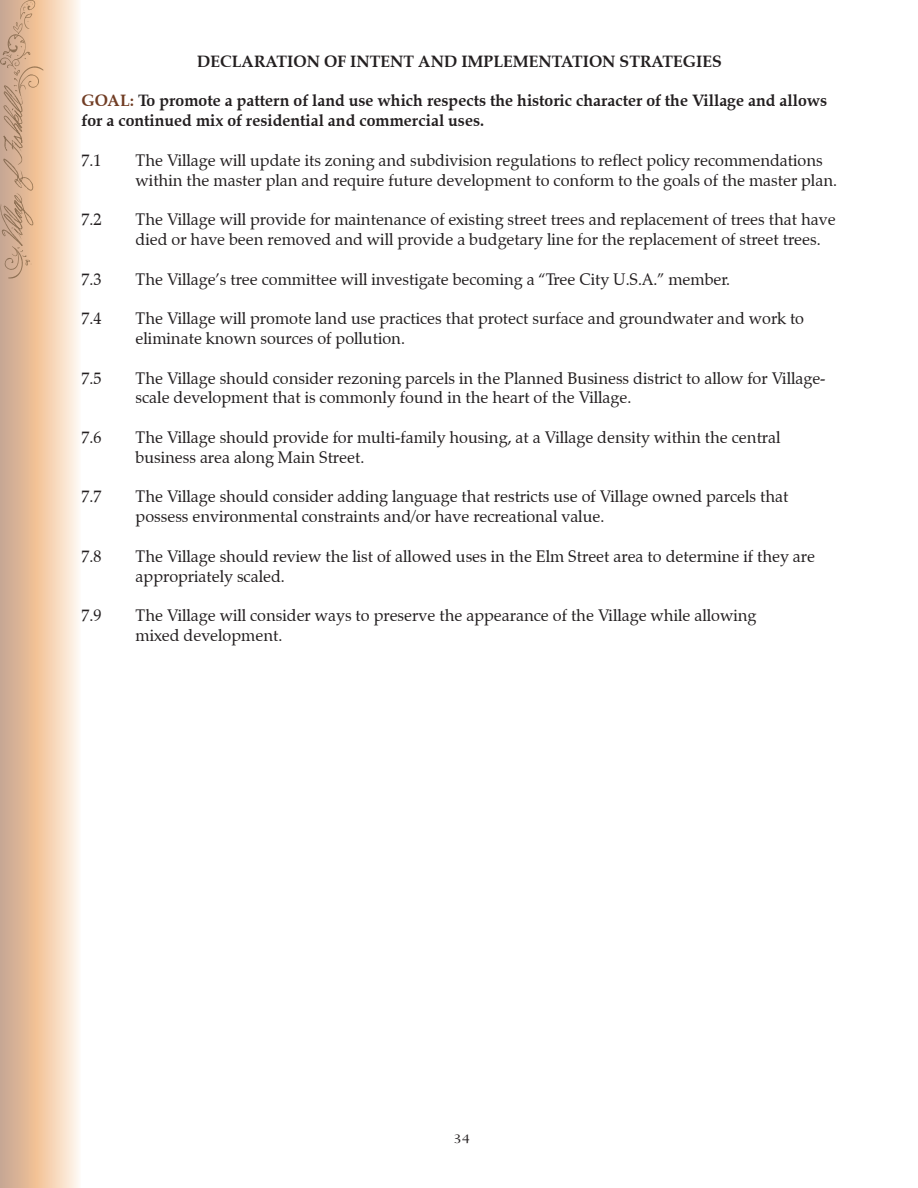
<style>
.page{position:relative;width:918px;height:1188px;background:#fff}
.page>*{position:absolute;margin:0;border:0;box-sizing:border-box;transform-origin:0 0}
.t1{font:16.5px/19.8px "Zapf Calligraphic 801 BT";color:#231f20}
.t2{font:700 16.5px/19.8px "Zapf Calligraphic 801 BT";color:#231f20}
.t3{font:13.5px "Transit Wide Normal";color:#231f20}
.s1{color:#713d24}
</style>
<div class="page">
<svg style="left:0;top:0;width:79px;height:1188px;background:#ecccb0"></svg>
<svg style="left:0;top:0;width:44px;height:279px;background:#d7b090"></svg>
<p class="t2" style="left:197px;top:51px;width:526px">DECLARATION OF INTENT AND IMPLEMENTATION STRATEGIES</p>
<p class="t2" style="left:82px;top:91px;width:747px"><span class="s1">GOAL:</span> To promote a pattern of land use which respects the historic character of the Village and allows for a continued mix of residential and commercial uses.</p>
<p class="t1" style="left:82px;top:150px;width:21px">7.1</p>
<p class="t1" style="left:136px;top:150px;width:703px">The Village will update its zoning and subdivision regulations to reflect policy recommendations within the master plan and require future development to conform to the goals of the master plan.</p>
<p class="t1" style="left:82px;top:210px;width:21px">7.2</p>
<p class="t1" style="left:136px;top:210px;width:702px">The Village will provide for maintenance of existing street trees and replacement of trees that have died or have been removed and will provide a budgetary line for the replacement of street trees.</p>
<p class="t1" style="left:82px;top:269px;width:21px">7.3</p>
<p class="t1" style="left:136px;top:269px;width:596px">The Village’s tree committee will investigate becoming a “Tree City U.S.A.” member.</p>
<p class="t1" style="left:82px;top:309px;width:21px">7.4</p>
<p class="t1" style="left:136px;top:309px;width:670px">The Village will promote land use practices that protect surface and groundwater and work to eliminate known sources of pollution.</p>
<p class="t1" style="left:82px;top:368px;width:21px">7.5</p>
<p class="t1" style="left:136px;top:368px;width:692px">The Village should consider rezoning parcels in the Planned Business district to allow for Village&shy;scale development that is commonly found in the heart of the Village.</p>
<p class="t1" style="left:82px;top:428px;width:21px">7.6</p>
<p class="t1" style="left:136px;top:428px;width:646px">The Village should provide for multi-family housing, at a Village density within the central business area along Main Street.</p>
<p class="t1" style="left:82px;top:487px;width:21px">7.7</p>
<p class="t1" style="left:136px;top:487px;width:654px">The Village should consider adding language that restricts use of Village owned parcels that possess environmental constraints and/or have recreational value.</p>
<p class="t1" style="left:82px;top:546px;width:21px">7.8</p>
<p class="t1" style="left:136px;top:546px;width:681px">The Village should review the list of allowed uses in the Elm Street area to determine if they are appropriately scaled.</p>
<p class="t1" style="left:82px;top:606px;width:21px">7.9</p>
<p class="t1" style="left:136px;top:606px;width:622px">The Village will consider ways to preserve the appearance of the Village while allowing</p>
<p class="t1" style="left:136px;top:626px;width:148px">mixed development.</p>
<p class="t3" style="left:454px;top:1127px;width:18px">34</p>
</div>
